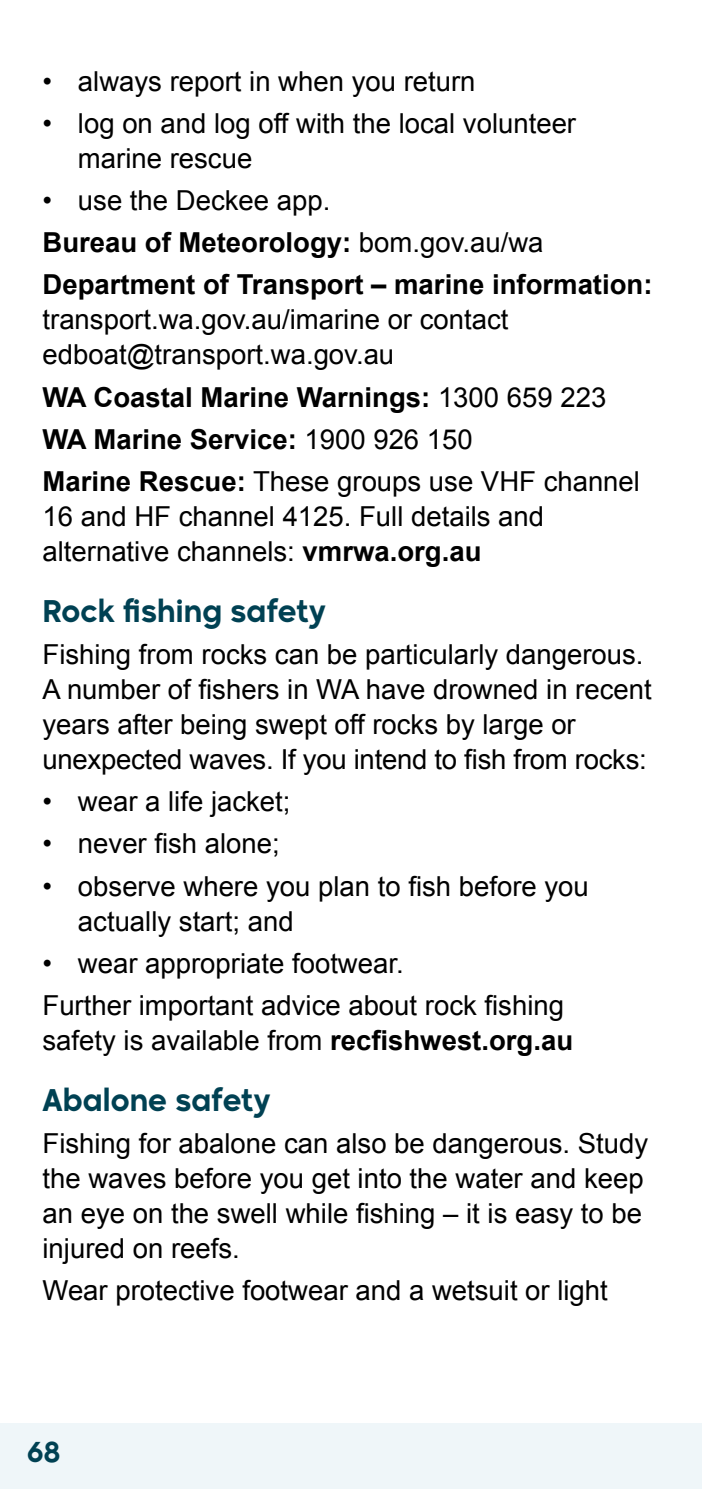
<style>
.page{position:relative;width:702px;height:1489px;background:#fff}
.page>*{position:absolute;margin:0;border:0;box-sizing:border-box;transform-origin:0 0}
.t1{font:600 30px "Madani";color:#004153}
.t2{font:27.5px/35px "Arial";color:#000}
.t3{font:700 27.5px/42px "Arial";color:#000}
.t4{font:600 27.5px "Madani";color:#004153}
.s1{font-weight:400}
.s2{font-weight:700}
</style>
<div class="page">
<div style="left:0;top:1423px;width:702px;height:65px;background:#eff6f9"></div>
<p class="t2" style="left:43px;top:64px;width:434px">• always report in when you return</p>
<p class="t2" style="left:78px;top:106px;width:499px;text-indent:-35px">• log on and log off with the local volunteer marine rescue</p>
<p class="t3" style="left:43px;top:180px;width:611px"><span class="s1">• use the Deckee app.<br></span>Bureau of Meteorology: <span class="s1">bom.gov.au/wa<br></span>Department of Transport – marine information:</p>
<p class="t2" style="left:43px;top:302px;width:467px">transport.wa.gov.au/imarine or contact edboat@transport.wa.gov.au</p>
<p class="t3" style="left:43px;top:377px;width:599px">WA Coastal Marine Warnings: <span class="s1">1300 659 223<br></span>WA Marine Service: <span class="s1">1900 926 150<br></span>Marine Rescue: <span class="s1">These groups use VHF channel</span></p>
<p class="t2" style="left:43px;top:499px;width:503px">16 and HF channel 4125. Full details and alternative channels: <span class="s2">vmrwa.org.au</span></p>
<p class="t1" style="left:43px;top:586px;width:285px">Rock fishing safety</p>
<p class="t2" style="left:43px;top:637px;width:610px">Fishing from rocks can be particularly dangerous.<br>A number of fishers in WA have drowned in recent years after being swept off rocks by large or unexpected waves. If you intend to fish from rocks:</p>
<p class="t2" style="left:43px;top:784px;width:249px">• wear a life jacket;</p>
<p class="t2" style="left:43px;top:826px;width:239px">• never fish alone;</p>
<p class="t2" style="left:78px;top:868px;width:512px;text-indent:-35px">• observe where you plan to fish before you actually start; and</p>
<p class="t2" style="left:43px;top:942px;width:523px;line-height:42px">• wear appropriate footwear.<br>Further important advice about rock fishing</p>
<p class="t2" style="left:43px;top:1022px;width:532px">safety is available from <span class="s2">recfishwest.org.au</span></p>
<p class="t1" style="left:43px;top:1075px;width:229px">Abalone safety</p>
<p class="t2" style="left:43px;top:1126px;width:607px">Fishing for abalone can also be dangerous. Study the waves before you get into the water and keep an eye on the swell while fishing – it is easy to be injured on reefs.</p>
<p class="t2" style="left:43px;top:1273px;width:567px">Wear protective footwear and a wetsuit or light</p>
<p class="t4" style="left:27px;top:1428px;width:35px">68</p>
</div>
